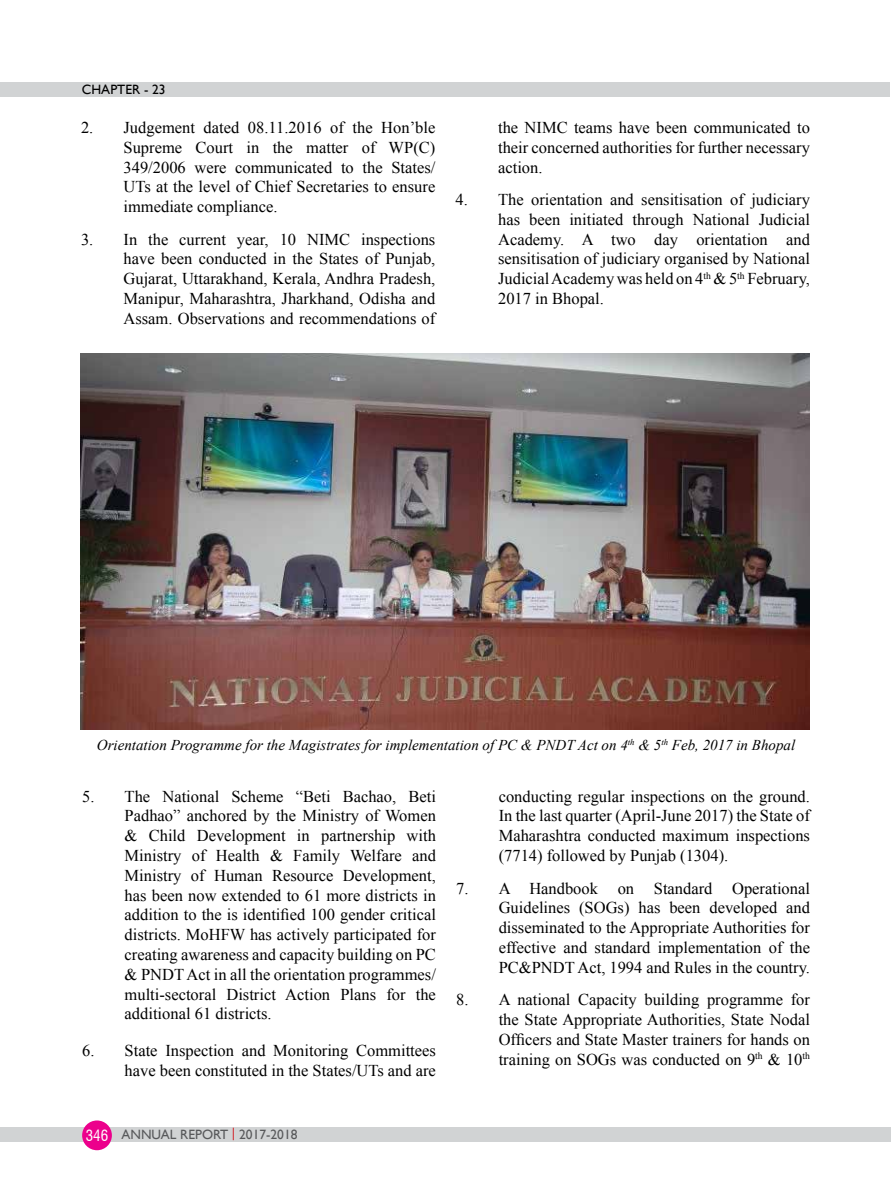
<style>
.page{position:relative;width:891px;height:1188px;background:#fff}
.page>*{position:absolute;margin:0;border:0;box-sizing:border-box;transform-origin:0 0}
.t1{font:16.5px/19.8px "Times New Roman";color:#000;text-align:justify}
.t2{font:italic 15px "Times New Roman";color:#000}
.t3{font:13.5px "Gill Sans";color:#58595b}
.t4{font:13.5px "Gill Sans";color:#000}
.s1{font-family:"Swiss 721 BT";font-stretch:condensed;font-size:15px;color:#fff}
.s2{color:#d2232a}
</style>
<div class="page">
<div style="left:0;top:1127px;width:891px;height:15px;background:#d1d3d4"></div>
<div style="left:0;top:82px;width:890px;height:15px;background:#d1d3d4"></div>
<div style="left:82px;top:1120px;width:30px;height:30px;background:#ec008c;border-radius:50%"></div>
<img style="left:81px;top:353px;width:729px;height:377px">
<p class="t4" style="left:82px;top:82px;width:85px">CHAPTER - 23</p>
<p class="t1" style="left:124px;top:117px;width:313px;text-indent:-43px">2. Judgement dated 08.11.2016 of the Hon’ble Supreme Court in the matter of WP(C)<br>349/2006 were communicated to the States/ UTs at the level of Chief Secretaries to ensure immediate compliance.</p>
<p class="t1" style="left:124px;top:229px;width:313px;text-indent:-43px">3. In the current year, 10 NIMC inspections have been conducted in the States of Punjab, Gujarat, Uttarakhand, Kerala, Andhra Pradesh, Manipur, Maharashtra, Jharkhand, Odisha and Assam. Observations and recommendations of</p>
<p class="t1" style="left:498px;top:117px;width:313px">the NIMC teams have been communicated to their concerned authorities for further necessary action.</p>
<p class="t1" style="left:498px;top:189px;width:313px;text-indent:-43px">4. The orientation and sensitisation of judiciary has been initiated through National Judicial Academy. A two day orientation and sensitisation of judiciary organised by National Judicial Academy was held on 4<sup>th</sup> &amp; 5<sup>th</sup> February, 2017 in Bhopal.</p>
<p class="t2" style="left:97px;top:735px;width:700px">Orientation Programme for the Magistrates for implementation of PC &amp; PNDT Act on 4<sup>th</sup> &amp; 5<sup>th</sup> Feb, 2017 in Bhopal</p>
<p class="t1" style="left:125px;top:786px;width:313px;text-indent:-43px">5. The National Scheme “Beti Bachao, Beti Padhao” anchored by the Ministry of Women &amp; Child Development in partnership with Ministry of Health &amp; Family Welfare and Ministry of Human Resource Development, has been now extended to 61 more districts in addition to the is identified 100 gender critical districts. MoHFW has actively participated for creating awareness and capacity building on PC &amp; PNDT Act in all the orientation programmes/ multi-sectoral District Action Plans for the additional 61 districts.</p>
<p class="t1" style="left:82px;top:1041px;width:355px;text-align:right">6. State Inspection and Monitoring Committees have been constituted in the States/UTs and are</p>
<p class="t1" style="left:499px;top:786px;width:313px">conducting regular inspections on the ground.<br>In the last quarter (April-June 2017) the State of Maharashtra conducted maximum inspections (7714) followed by Punjab (1304).</p>
<p class="t1" style="left:499px;top:878px;width:313px;text-indent:-43px">7. A Handbook on Standard Operational Guidelines (SOGs) has been developed and disseminated to the Appropriate Authorities for effective and standard implementation of the PC&amp;PNDT Act, 1994 and Rules in the country.</p>
<p class="t1" style="left:499px;top:990px;width:313px;text-indent:-43px">8. A national Capacity building programme for the State Appropriate Authorities, State Nodal Officers and State Master trainers for hands on training on SOGs was conducted on 9<sup>th</sup> &amp; 10<sup>th</sup></p>
<p class="t3" style="left:86px;top:1127px;width:213px"><span class="s1">346</span> ANNUAL REPORT <span class="s2">|</span> 2017-2018</p>
</div>
